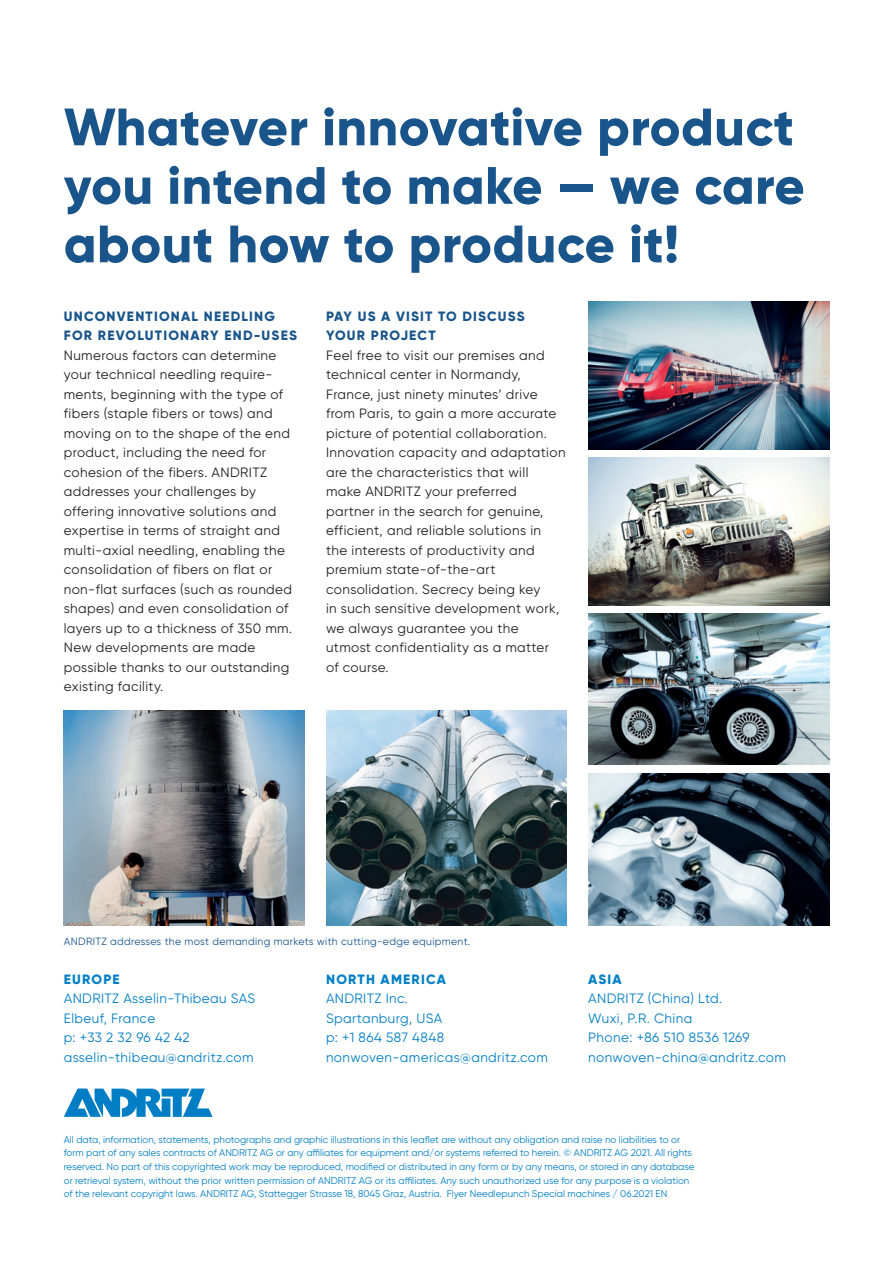
<style>
.page{position:relative;width:893px;height:1263px;background:#fff}
.page>*{position:absolute;margin:0;border:0;box-sizing:border-box;transform-origin:0 0}
.t1{font:800 52.5px/58.5px "Gilroy";letter-spacing:.01em;color:#19558b}
.t2{font:13.5px/19.5px "Gilroy";letter-spacing:.03em;color:#231f20}
.t3{font:13.5px/19.5px "Gilroy";letter-spacing:.03em;color:#007ec5}
.t4{font:800 13.5px/19.5px "Gilroy";letter-spacing:.09em;color:#19558b}
.t5{font:800 13.5px "Gilroy";letter-spacing:.09em;color:#007ec5}
.t6{font:10.5px "Gilroy";letter-spacing:.03em;color:#19558b}
.t7{font:9.75px/13.5px "Gilroy";color:#007ec5}
</style>
<div class="page">
<svg style="left:64px;top:1088px;width:149px;height:29px"></svg>
<img style="left:588px;top:301px;width:241px;height:149px">
<img style="left:588px;top:613px;width:241px;height:152px">
<img style="left:588px;top:457px;width:241px;height:149px">
<img style="left:326px;top:711px;width:241px;height:214px">
<img style="left:588px;top:774px;width:241px;height:151px">
<img style="left:64px;top:711px;width:241px;height:214px">
<h1 class="t1" style="left:64px;top:97px;width:742px">Whatever innovative product you intend to make — we care about how to produce it!</h1>
<p class="t4" style="left:64px;top:306px;width:235px">UNCONVENTIONAL NEEDLING<br>FOR REVOLUTIONARY END-USES</p>
<p class="t2" style="left:64px;top:345px;width:230px">Numerous factors can determine your technical needling require&shy;ments, beginning with the type of fibers (staple fibers or tows) and moving on to the shape of the end product, including the need for cohesion of the fibers. ANDRITZ addresses your challenges by offering innovative solutions and expertise in terms of straight and multi-axial needling, enabling the consolidation of fibers on flat or non-flat surfaces (such as rounded shapes) and even consolidation of layers up to a thickness of 350 mm.<br>New developments are made possible thanks to our outstanding existing facility.</p>
<p class="t4" style="left:326px;top:306px;width:200px">PAY US A VISIT TO DISCUSS<br>YOUR PROJECT</p>
<p class="t2" style="left:326px;top:345px;width:241px">Feel free to visit our premises and technical center in Normandy,<br>France, just ninety minutes’ drive from Paris, to gain a more accurate picture of potential collaboration.<br>Innovation capacity and adaptation are the characteristics that will make ANDRITZ your preferred partner in the search for genuine, efficient, and reliable solutions in the interests of productivity and premium state-of-the-art consolidation. Secrecy being key<br>in such sensitive development work, we always guarantee you the utmost confidentiality as a matter<br>of course.</p>
<p class="t6" style="left:64px;top:935px;width:408px">ANDRITZ addresses the most demanding markets with cutting-edge equipment.</p>
<p class="t5" style="left:64px;top:971px;width:57px">EUROPE</p>
<p class="t3" style="left:64px;top:989px;width:193px">ANDRITZ Asselin-Thibeau SAS<br>Elbeuf, France<br>p: +33 2 32 96 42 42 asselin-thibeau@andritz.com</p>
<p class="t5" style="left:326px;top:971px;width:122px">NORTH AMERICA</p>
<p class="t3" style="left:326px;top:989px;width:223px">ANDRITZ Inc.<br>Spartanburg, USA<br>p: +1 864 587 4848 nonwoven-americas@andritz.com</p>
<p class="t5" style="left:588px;top:971px;width:35px">ASIA</p>
<p class="t3" style="left:588px;top:989px;width:199px">ANDRITZ (China) Ltd.<br>Wuxi, P.R. China<br>Phone: +86 510 8536 1269 nonwoven-china@andritz.com</p>
<p class="t7" style="left:64px;top:1133px;width:632px">All data, information, statements, photographs and graphic illustrations in this leaflet are without any obligation and raise no liabilities to or form part of any sales contracts of ANDRITZ AG or any affiliates for equipment and/or systems referred to herein. © ANDRITZ AG 2021. All rights reserved. No part of this copyrighted work may be reproduced, modified or distributed in any form or by any means, or stored in any database or retrieval system, without the prior written permission of ANDRITZ AG or its affiliates. Any such unauthorized use for any purpose is a violation of the relevant copyright laws. ANDRITZ AG, Stattegger Strasse 18, 8045 Graz, Austria. Flyer Needlepunch Special machines / 06.2021 EN</p>
</div>
